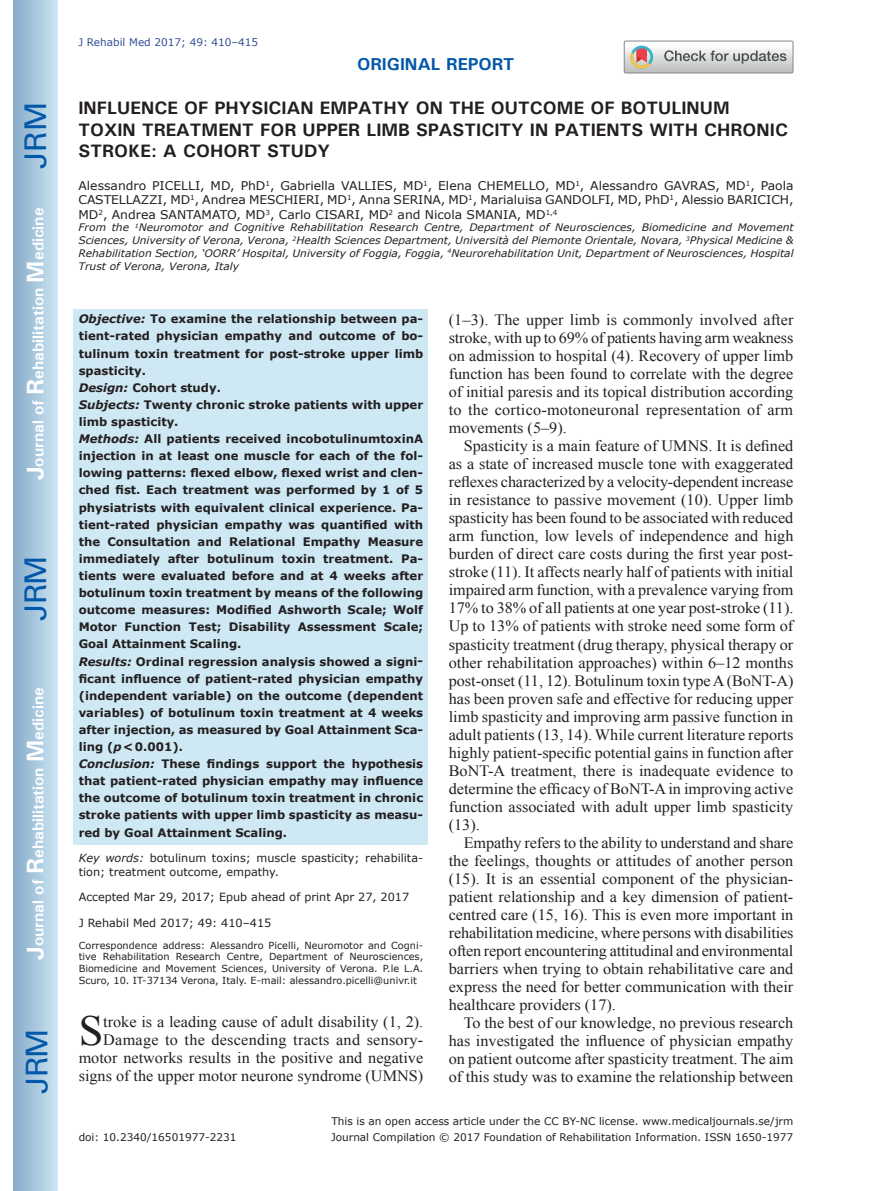
<style>
.page{position:relative;width:872px;height:1191px;background:#fff}
.page>*{position:absolute;margin:0;border:0;box-sizing:border-box;transform-origin:0 0}
.t1{font:42.9px "Times New Roman";color:#231f20}
.t2{font:30px "Univers";letter-spacing:-.03em;color:#0157a8}
.t3{font:700 18px/21.6px "Univers";color:#231f20}
.t4{font:700 17.25px "Univers";color:#0157a8}
.t5{font:15.75px/18px "Times New Roman";color:#231f20;text-align:justify}
.t6{font:700 15.75px "Univers";color:#fff}
.t7{font:12px/14.4px "Verdana";color:#231f20;text-align:justify}
.t8{font:700 11.7px/17.1px "Verdana";color:#231f20}
.t9{font:11.25px/13.5px "Verdana";color:#231f20}
.t10{font:10.5px "Verdana";color:#231f20}
.t11{font:10.5px "Verdana";color:#324f95}
.t12{font:italic 10.35px/12.8px "Verdana";color:#231f20;text-align:justify}
.t13{font:9.75px/11.7px "Verdana";color:#231f20;text-align:justify}
.s1{font-size:24px}
.s2{font-style:italic}
</style>
<div class="page">
<div style="left:14px;top:0;width:43px;height:1191px;background:linear-gradient(to right,#88acca,#cbe5f2)"></div>
<svg style="left:624px;top:41px;width:169px;height:32px"></svg>
<div style="left:74px;top:309px;width:354px;height:535px;background:#cee8f4"></div>
<h2 class="t2" style="left:18px;top:169px;width:68px;rotate:-90deg">JRM</h2>
<p class="t6" style="left:28px;top:480px;width:274px;rotate:-90deg"><span class="s1">J</span>ournal of <span class="s1">R</span>ehabilitation <span class="s1">M</span>edicine</p>
<h2 class="t2" style="left:18px;top:620px;width:67px;rotate:-90deg">JRM</h2>
<p class="t6" style="left:28px;top:959px;width:274px;rotate:-90deg"><span class="s1">J</span>ournal of <span class="s1">R</span>ehabilitation <span class="s1">M</span>edicine</p>
<h2 class="t2" style="left:19px;top:1093px;width:67px;rotate:-90deg">JRM</h2>
<p class="t11" style="left:78px;top:35px;width:181px">J Rehabil Med 2017; 49: 410–415</p>
<p class="t4" style="left:357px;top:53px;width:159px">ORIGINAL REPORT</p>
<p class="t3" style="left:78px;top:97px;width:711px">INFLUENCE OF PHYSICIAN EMPATHY ON THE OUTCOME OF BOTULINUM<br>TOXIN TREATMENT FOR UPPER LIMB SPASTICITY IN PATIENTS WITH CHRONIC<br>STROKE: A COHORT STUDY</p>
<p class="t7" style="left:78px;top:178px;width:716px">Alessandro PICELLI, MD, PhD<sup>1</sup>, Gabriella VALLIES, MD<sup>1</sup>, Elena CHEMELLO, MD<sup>1</sup>, Alessandro GAVRAS, MD<sup>1</sup>, Paola CASTELLAZZI, MD<sup>1</sup>, Andrea MESCHIERI, MD<sup>1</sup>, Anna SERINA, MD<sup>1</sup>, Marialuisa GANDOLFI, MD, PhD<sup>1</sup>, Alessio BARICICH, MD<sup>2</sup>, Andrea SANTAMATO, MD<sup>3</sup>, Carlo CISARI, MD<sup>2</sup> and Nicola SMANIA, MD<sup>1,4</sup></p>
<p class="t12" style="left:78px;top:221px;width:716px">From the <sup>1</sup>Neuromotor and Cognitive Rehabilitation Research Centre, Department of Neurosciences, Biomedicine and Movement Sciences, University of Verona, Verona, <sup>2</sup>Health Sciences Department, Università del Piemonte Orientale, Novara, <sup>3</sup>Physical Medicine &amp; Rehabilitation Section, ‘OORR’ Hospital, University of Foggia, Foggia, <sup>4</sup>Neurorehabilitation Unit, Department of Neurosciences, Hospital Trust of Verona, Verona, Italy</p>
<p class="t8" style="left:79px;top:310px;width:346px"><span class="s2">Objective:</span> To examine the relationship between pa&shy;tient-rated physician empathy and outcome of bo&shy;tulinum toxin treatment for post-stroke upper limb spasticity.<br><span class="s2">Design:</span> Cohort study.<br><span class="s2">Subjects:</span> Twenty chronic stroke patients with upper limb spasticity.<br><span class="s2">Methods:</span> All patients received incobotulinumtoxinA injection in at least one muscle for each of the fol&shy;lowing patterns: flexed elbow, flexed wrist and clen&shy;ched fist. Each treatment was performed by 1 of 5 physiatrists with equivalent clinical experience. Pa&shy;tient-rated physician empathy was quantified with the Consultation and Relational Empathy Measure immediately after botulinum toxin treatment. Pa&shy;tients were evaluated before and at 4 weeks after botulinum toxin treatment by means of the following outcome measures: Modified Ashworth Scale; Wolf Motor Function Test; Disability Assessment Scale; Goal Attainment Scaling.<br><span class="s2">Results:</span> Ordinal regression analysis showed a signi&shy;ficant influence of patient-rated physician empathy (independent variable) on the outcome (dependent variables) of botulinum toxin treatment at 4 weeks after injection, as measured by Goal Attainment Sca&shy;ling (<span class="s2">p</span>&lt;0.001).<br><span class="s2">Conclusion:</span> These findings support the hypothesis that patient-rated physician empathy may influence the outcome of botulinum toxin treatment in chronic stroke patients with upper limb spasticity as measu&shy;red by Goal Attainment Scaling.</p>
<p class="t9" style="left:79px;top:851px;width:346px"><span class="s2">Key words:</span> botulinum toxins; muscle spasticity; rehabilita&shy;tion; treatment outcome, empathy.</p>
<p class="t9" style="left:79px;top:890px;width:332px">Accepted Mar 29, 2017; Epub ahead of print Apr 27, 2017</p>
<p class="t9" style="left:79px;top:915px;width:194px">J Rehabil Med 2017; 49: 410–415</p>
<p class="t13" style="left:79px;top:939px;width:346px">Correspondence address: Alessandro Picelli, Neuromotor and Cogni&shy;tive Rehabilitation Research Centre, Department of Neurosciences, Biomedicine and Movement Sciences, University of Verona. P.le L.A.<br>Scuro, 10. IT-37134 Verona, Italy. E-mail: alessandro.picelli@univr.it</p>
<h1 class="t1" style="left:79px;top:1002px;width:26px">S</h1>
<p class="t5" style="left:79px;top:1013px;width:346px;text-align:right">troke is a leading cause of adult disability (1, 2).<br>Damage to the descending tracts and sensory&shy;motor networks results in the positive and negative signs of the upper motor neurone syndrome (UMNS)</p>
<p class="t5" style="left:449px;top:311px;width:346px">(1–3). The upper limb is commonly involved after stroke, with up to 69% of patients having arm weakness on admission to hospital (4). Recovery of upper limb function has been found to correlate with the degree of initial paresis and its topical distribution according to the cortico-motoneuronal representation of arm movements (5–9).</p>
<p class="t5" style="left:449px;top:437px;width:346px;text-indent:15px">Spasticity is a main feature of UMNS. It is defined as a state of increased muscle tone with exaggerated reflexes characterized by a velocity-dependent increase in resistance to passive movement (10). Upper limb spasticity has been found to be associated with reduced arm function, low levels of independence and high burden of direct care costs during the first year post&shy;stroke (11). It affects nearly half of patients with initial impaired arm function, with a prevalence varying from 17% to 38% of all patients at one year post-stroke (11).<br>Up to 13% of patients with stroke need some form of spasticity treatment (drug therapy, physical therapy or other rehabilitation approaches) within 6–12 months post-onset (11, 12). Botulinum toxin type A (BoNT-A) has been proven safe and effective for reducing upper limb spasticity and improving arm passive function in adult patients (13, 14). While current literature reports highly patient-specific potential gains in function after BoNT-A treatment, there is inadequate evidence to determine the efficacy of BoNT-A in improving active function associated with adult upper limb spasticity (13).</p>
<p class="t5" style="left:449px;top:833px;width:346px;text-indent:15px">Empathy refers to the ability to understand and share the feelings, thoughts or attitudes of another person (15). It is an essential component of the physician&shy;patient relationship and a key dimension of patient&shy;centred care (15, 16). This is even more important in rehabilitation medicine, where persons with disabilities often report encountering attitudinal and environmental barriers when trying to obtain rehabilitative care and express the need for better communication with their healthcare providers (17).</p>
<p class="t5" style="left:449px;top:1013px;width:346px;text-indent:15px">To the best of our knowledge, no previous research has investigated the influence of physician empathy on patient outcome after spasticity treatment. The aim of this study was to examine the relationship between</p>
<p class="t10" style="left:79px;top:1130px;width:159px">doi: 10.2340/16501977-2231</p>
<p class="t10" style="left:331px;top:1114px;width:463px">This is an open access article under the CC BY-NC license. www.medicaljournals.se/jrm</p>
<p class="t10" style="left:331px;top:1130px;width:464px">Journal Compilation © 2017 Foundation of Rehabilitation Information. ISSN 1650-1977</p>
</div>
